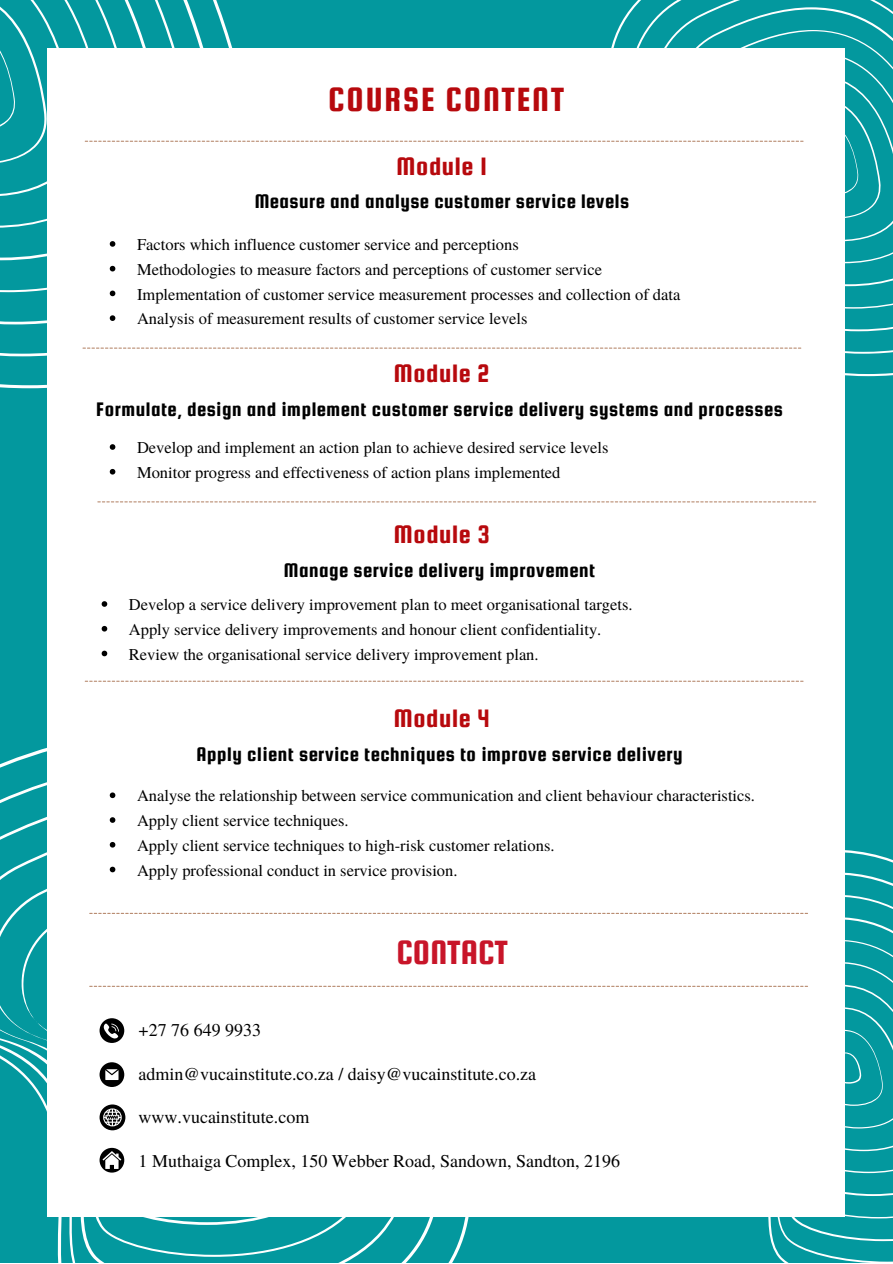
<style>
.page{position:relative;width:893px;height:1264px;background:#fff}
.page>*{position:absolute;margin:0;border:0;box-sizing:border-box;transform-origin:0 0}
.t1{font:36px "Squada One";letter-spacing:.05em;color:#b7090d}
.t2{font:36px "Squada One";color:#c81529}
.t3{font:27px "Squada One";letter-spacing:.025em;color:#b7090d}
.t4{font:21px "Squada One";letter-spacing:.025em;color:#000}
.t5{font:18px "Te X Gyre Termes";color:#000}
.t6{font:16.5px/24.8px "Te X Gyre Termes";color:#000}
</style>
<div class="page">
<div style="left:0;top:0;width:892px;height:1262px;background:#03989e"></div>
<svg style="left:0;top:828px;width:380px;height:428px"></svg>
<svg style="left:0;top:860px;width:348px;height:364px"></svg>
<svg style="left:19px;top:892px;width:29px;height:300px"></svg>
<svg style="left:771px;top:872px;width:121px;height:390px"></svg>
<svg style="left:768px;top:894px;width:124px;height:347px"></svg>
<svg style="left:768px;top:917px;width:124px;height:301px"></svg>
<div style="left:48px;top:49px;width:797px;height:1168px;background:#fff"></div>
<svg style="left:82px;top:347px;width:719px;height:2px"></svg>
<svg style="left:0;top:0;width:892px;height:271px"></svg>
<svg style="left:110px;top:290px;width:5px;height:6px"></svg>
<svg style="left:110px;top:315px;width:5px;height:6px"></svg>
<svg style="left:110px;top:444px;width:5px;height:6px"></svg>
<svg style="left:110px;top:469px;width:5px;height:5px"></svg>
<svg style="left:97px;top:501px;width:719px;height:1px"></svg>
<svg style="left:102px;top:601px;width:5px;height:6px"></svg>
<svg style="left:102px;top:626px;width:5px;height:5px"></svg>
<svg style="left:102px;top:650px;width:5px;height:6px"></svg>
<svg style="left:85px;top:680px;width:718px;height:1px"></svg>
<svg style="left:89px;top:912px;width:719px;height:2px"></svg>
<svg style="left:110px;top:792px;width:5px;height:6px"></svg>
<svg style="left:110px;top:817px;width:5px;height:5px"></svg>
<svg style="left:110px;top:842px;width:5px;height:5px"></svg>
<svg style="left:110px;top:866px;width:5px;height:6px"></svg>
<svg style="left:89px;top:939px;width:803px;height:256px"></svg>
<h1 class="t1" style="left:328px;top:80px;width:237px">COURSE CONTENT</h1>
<h2 class="t3" style="left:396px;top:151px;width:92px">Module 1</h2>
<p class="t4" style="left:255px;top:190px;width:376px">Measure and analyse customer service levels</p>
<p class="t6" style="left:137px;top:231px;width:545px">Factors which influence customer service and perceptions<br>Methodologies to measure factors and perceptions of customer service Implementation of customer service measurement processes and collection of data Analysis of measurement results of customer service levels</p>
<h2 class="t3" style="left:394px;top:359px;width:97px">Module 2</h2>
<p class="t4" style="left:96px;top:398px;width:688px">Formulate, design and implement customer service delivery systems and processes</p>
<p class="t6" style="left:137px;top:434px;width:473px">Develop and implement an action plan to achieve desired service levels<br>Monitor progress and effectiveness of action plans implemented</p>
<h2 class="t3" style="left:394px;top:520px;width:97px">Module 3</h2>
<p class="t4" style="left:284px;top:559px;width:313px">Manage service delivery improvement</p>
<p class="t6" style="left:129px;top:591px;width:505px">Develop a service delivery improvement plan to meet organisational targets.<br>Apply service delivery improvements and honour client confidentiality.<br>Review the organisational service delivery improvement plan.</p>
<h2 class="t3" style="left:394px;top:704px;width:97px">Module 4</h2>
<p class="t4" style="left:196px;top:743px;width:487px">Apply client service techniques to improve service delivery</p>
<p class="t6" style="left:137px;top:782px;width:619px">Analyse the relationship between service communication and client behaviour characteristics.<br>Apply client service techniques.<br>Apply client service techniques to high-risk customer relations.<br>Apply professional conduct in service provision.</p>
<h1 class="t2" style="left:396px;top:932px;width:113px">CONTACT</h1>
<p class="t5" style="left:139px;top:1016px;width:124px">+27 76 649 9933</p>
<p class="t5" style="left:139px;top:1060px;width:399px">admin@vucainstitute.co.za / daisy@vucainstitute.co.za</p>
<p class="t5" style="left:139px;top:1104px;width:172px">www.vucainstitute.com</p>
<p class="t5" style="left:139px;top:1148px;width:483px">1 Muthaiga Complex, 150 Webber Road, Sandown, Sandton, 2196</p>
</div>
